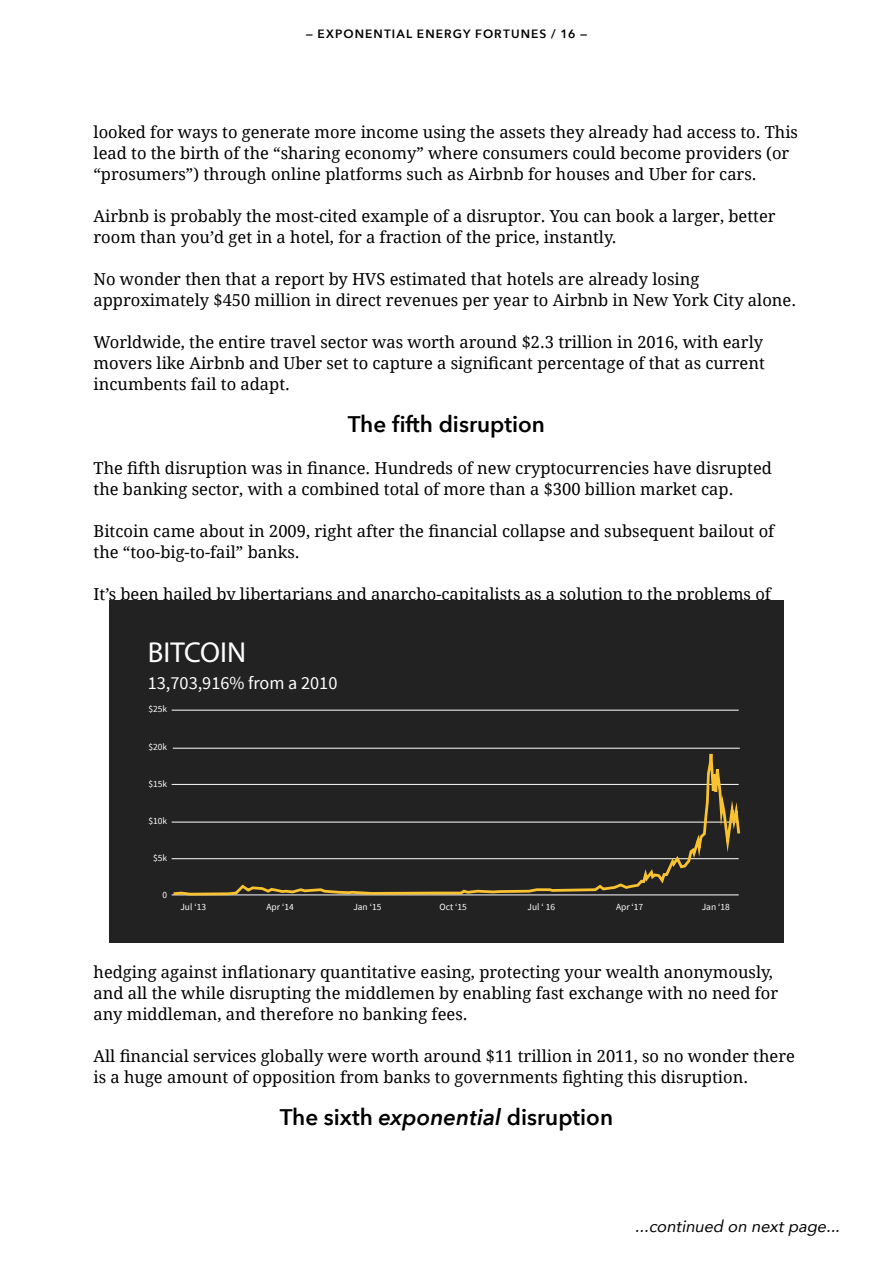
<style>
.page{position:relative;width:893px;height:1263px;background:#fff}
.page>*{position:absolute;margin:0;border:0;box-sizing:border-box;transform-origin:0 0}
.t1{font:500 28.95px "Circular";color:#fff}
.t2{font:600 22.5px "Avenir Next";color:#000}
.t3{font:18.3px "Source Sans Pro";color:#fff}
.t4{font:16.5px/21px "Droid Serif";color:#000}
.t5{font:italic 16.5px "Avenir";color:#000}
.t6{font:600 12px "Avenir Next";letter-spacing:.09em;color:#000}
.t7{font:9.45px "Source Sans Pro";color:#fff}
.s1{font-style:italic}
</style>
<div class="page">
<div style="left:109px;top:600px;width:675px;height:343px;background:#222"></div>
<hr style="left:172px;top:710px;width:567px;height:1px;background:#fff">
<svg style="left:171px;top:747px;width:570px;height:149px"></svg>
<p class="t6" style="left:306px;top:23px;width:283px">— EXPONENTIAL ENERGY FORTUNES / 16 —</p>
<p class="t4" style="left:94px;top:121px;width:706px">looked for ways to generate more income using the assets they already had access to. This lead to the birth of the “sharing economy” where consumers could become providers (or “prosumers”) through online platforms such as Airbnb for houses and Uber for cars.</p>
<p class="t4" style="left:94px;top:205px;width:684px">Airbnb is probably the most-cited example of a disruptor. You can book a larger, better room than you’d get in a hotel, for a fraction of the price, instantly.</p>
<p class="t4" style="left:94px;top:268px;width:704px">No wonder then that a report by HVS estimated that hotels are already losing approximately $450 million in direct revenues per year to Airbnb in New York City alone.</p>
<p class="t4" style="left:94px;top:331px;width:673px;text-align:justify">Worldwide, the entire travel sector was worth around $2.3 trillion in 2016, with early movers like Airbnb and Uber set to capture a significant percentage of that as current incumbents fail to adapt.</p>
<h2 class="t2" style="left:348px;top:405px;width:199px">The fifth disruption</h2>
<p class="t4" style="left:94px;top:457px;width:680px">The fifth disruption was in finance. Hundreds of new cryptocurrencies have disrupted the banking sector, with a combined total of more than a $300 billion market cap.</p>
<p class="t4" style="left:94px;top:520px;width:682px">Bitcoin came about in 2009, right after the financial collapse and subsequent bailout of the “too-big-to-fail” banks.</p>
<p class="t4" style="left:94px;top:583px;width:679px">It’s been hailed by libertarians and anarcho-capitalists as a solution to the problems of</p>
<h1 class="t1" style="left:148px;top:635px;width:100px">BITCOIN</h1>
<p class="t3" style="left:148px;top:671px;width:191px">13,703,916% from a 2010</p>
<p class="t7" style="left:148px;top:703px;width:20px">$25k</p>
<p class="t7" style="left:148px;top:740px;width:20px">$20k</p>
<p class="t7" style="left:148px;top:777px;width:20px">$15k</p>
<p class="t7" style="left:148px;top:815px;width:20px">$10k</p>
<p class="t7" style="left:153px;top:852px;width:16px">$5k</p>
<p class="t7" style="left:163px;top:889px;width:6px">0</p>
<p class="t7" style="left:180px;top:901px;width:27px">Jul ‘13</p>
<p class="t7" style="left:266px;top:901px;width:29px">Apr ‘14</p>
<p class="t7" style="left:353px;top:901px;width:30px">Jan ‘15</p>
<p class="t7" style="left:440px;top:901px;width:29px">Oct ‘15</p>
<p class="t7" style="left:527px;top:901px;width:29px">Jul ‘ 16</p>
<p class="t7" style="left:616px;top:901px;width:29px">Apr ‘17</p>
<p class="t7" style="left:702px;top:901px;width:30px">Jan ‘18</p>
<p class="t4" style="left:94px;top:961px;width:686px">hedging against inflationary quantitative easing, protecting your wealth anonymously, and all the while disrupting the middlemen by enabling fast exchange with no need for any middleman, and therefore no banking fees.</p>
<p class="t4" style="left:94px;top:1045px;width:703px">All financial services globally were worth around $11 trillion in 2011, so no wonder there is a huge amount of opposition from banks to governments fighting this disruption.</p>
<h2 class="t2" style="left:280px;top:1098px;width:335px">The sixth <span class="s1">exponential</span> disruption</h2>
<p class="t5" style="left:635px;top:1213px;width:211px">...continued on nextpage...</p>
</div>
